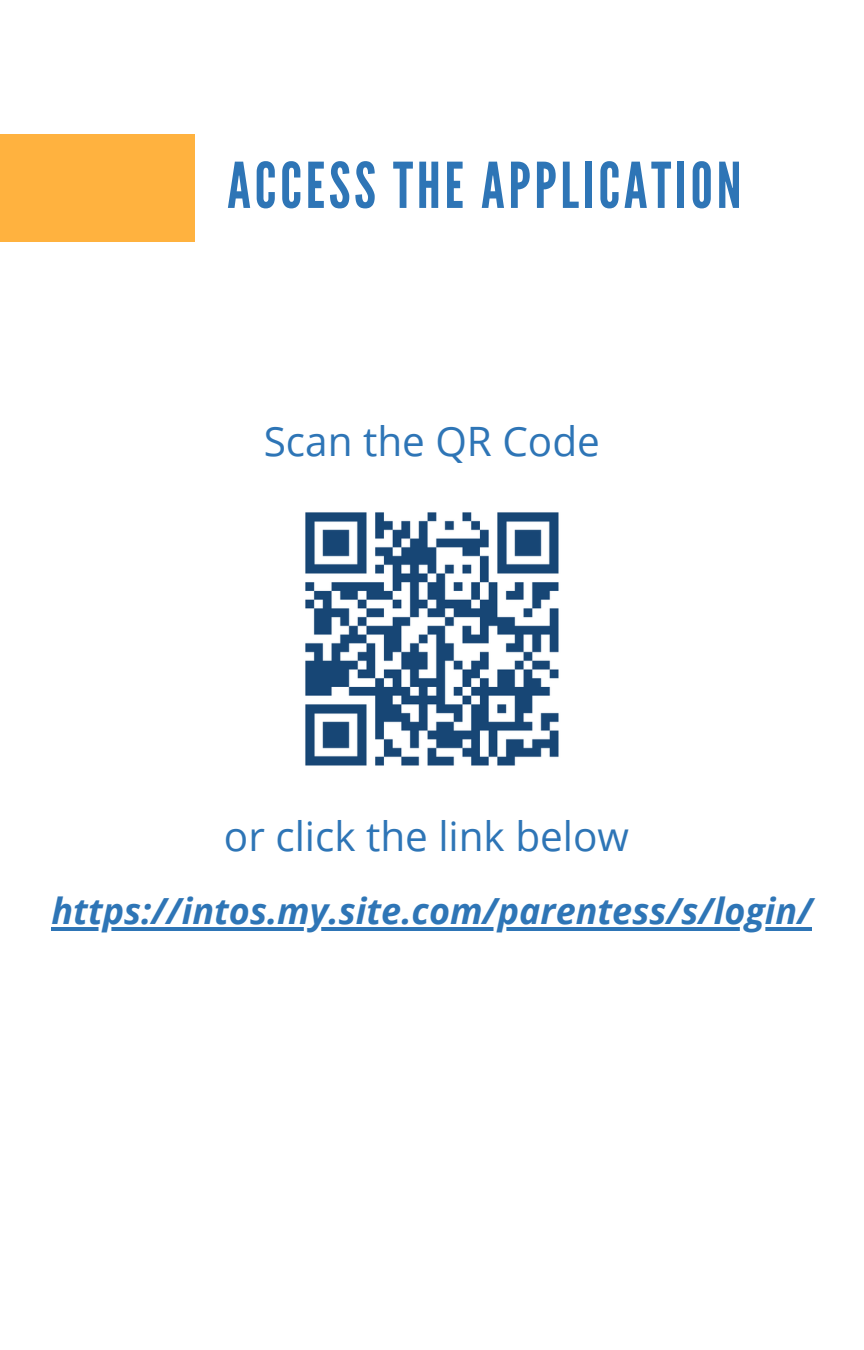
<style>
.page{position:relative;width:864px;height:1350px;background:#fff}
.page>*{position:absolute;margin:0;border:0;box-sizing:border-box;transform-origin:0 0}
.t1{font:63px "League Gothic";letter-spacing:.06em;color:#2e75b6}
.t2{font:40.5px "Open Sans";color:#2e75b6}
.t3{font:italic 700 36px "Open Sans";color:#2e75b6}
</style>
<div class="page">
<div style="left:0;top:134px;width:194px;height:107px;background:#ffb23f"></div>
<img style="left:305px;top:512px;width:254px;height:254px">
<hr style="left:52px;top:928px;width:760px;height:3px;background:#2e75b6">
<h1 class="t1" style="left:227px;top:149px;width:516px">ACCESS THE APPLICATION</h1>
<p class="t2" style="left:264px;top:412px;width:338px">Scan the QR Code</p>
<p class="t2" style="left:224px;top:808px;width:407px">or click the link below</p>
<p class="t3" style="left:52px;top:886px;width:762px">https://intos.my.site.com/parentess/s/login/</p>
</div>
